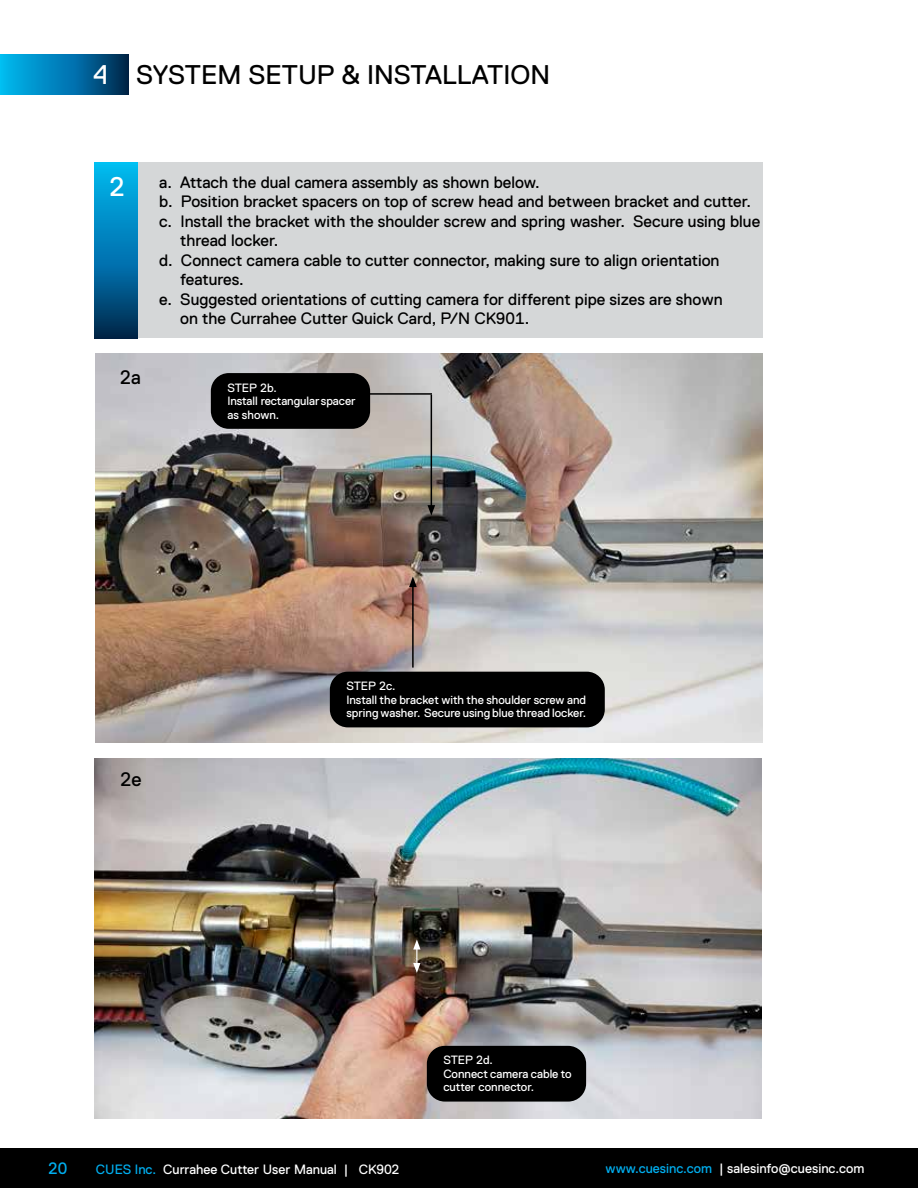
<style>
.page{position:relative;width:918px;height:1188px;background:#fff}
.page>*{position:absolute;margin:0;border:0;box-sizing:border-box;transform-origin:0 0}
.t1{font:27px "Replica Std";color:#000}
.t2{font:27px "Replica Std";color:#fff}
.t3{font:19.5px "Replica Std";color:#000}
.t4{font:16.5px "Replica Std";color:#000}
.t5{font:16.5px "Replica Std";color:#00aeef}
.t6{font:13.5px "Replica Std";color:#fff}
.t7{font:12px/13.5px "Replica Std";color:#fff}
.s1{color:#fff}
.s2{color:#00aeef}
.s3{color:#000}
</style>
<div class="page">
<div style="left:0;top:1148px;width:918px;height:40px;background:#000"></div>
<svg style="left:0;top:54px;width:128px;height:40px;background:#0076ab"></svg>
<div style="left:95px;top:163px;width:668px;height:175px;background:#d5d7d8"></div>
<svg style="left:95px;top:163px;width:43px;height:175px;background:#0075ab"></svg>
<img style="left:95px;top:354px;width:668px;height:388px">
<div style="left:211px;top:373px;width:159px;height:56px;background:#000;border-radius:18px"></div>
<hr style="left:431px;top:395px;width:1px;height:112px;background:#000">
<svg style="left:428px;top:505px;width:7px;height:11px"></svg>
<hr style="left:365px;top:393px;width:67px;height:2px;background:#000">
<div style="left:330px;top:672px;width:275px;height:55px;background:#000;border-radius:18px"></div>
<hr style="left:412px;top:585px;width:2px;height:83px;background:#000">
<svg style="left:409px;top:577px;width:8px;height:10px"></svg>
<img style="left:95px;top:759px;width:667px;height:360px">
<svg style="left:413px;top:939px;width:8px;height:34px"></svg>
<div style="left:427px;top:1046px;width:159px;height:56px;background:#000;border-radius:18px"></div>
<h1 class="t1" style="left:93px;top:60px;width:459px"><span class="s1">4</span> SYSTEM SETUP &amp; INSTALLATION</h1>
<h1 class="t2" style="left:109px;top:172px;width:17px">2</h1>
<p class="t3" style="left:120px;top:366px;width:23px">2a</p>
<p class="t4" style="left:159px;top:173px;width:382px">a. Attach the dual camera assembly as shown below.</p>
<p class="t4" style="left:159px;top:192px;width:594px">b. Position bracket spacers on top of screw head and between bracket and cutter.</p>
<p class="t4" style="left:159px;top:212px;width:603px">c. Install the bracket with the shoulder screw and spring washer. Secure using blue</p>
<p class="t4" style="left:180px;top:231px;width:100px">thread locker.</p>
<p class="t4" style="left:159px;top:251px;width:562px">d. Connect camera cable to cutter connector, making sure to align orientation</p>
<p class="t4" style="left:180px;top:270px;width:65px">features.</p>
<p class="t4" style="left:159px;top:290px;width:565px">e. Suggested orientations of cutting camera for different pipe sizes are shown</p>
<p class="t4" style="left:180px;top:309px;width:351px">on the Currahee Cutter Quick Card, P/N CK901.</p>
<p class="t7" style="left:227px;top:381px;width:130px">STEP 2b.<br>Install rectangular spacer as shown.</p>
<p class="t3" style="left:120px;top:768px;width:23px">2e</p>
<p class="t7" style="left:346px;top:679px;width:242px">STEP 2c.<br>Install the bracket with the shoulder screw and spring washer. Secure using blue thread locker.</p>
<p class="t7" style="left:443px;top:1053px;width:130px">STEP 2d.<br>Connect camera cable to cutter connector.</p>
<p class="t5" style="left:48px;top:1159px;width:21px">20</p>
<p class="t6" style="left:96px;top:1162px;width:305px"><span class="s2">CUES Inc.</span><span class="s3">,</span> Currahee Cutter User Manual | CK902</p>
<p class="t6" style="left:606px;top:1161px;width:260px"><span class="s2">www.cuesinc.com</span><span class="s3">,</span> | salesinfo@cuesinc.com</p>
</div>
